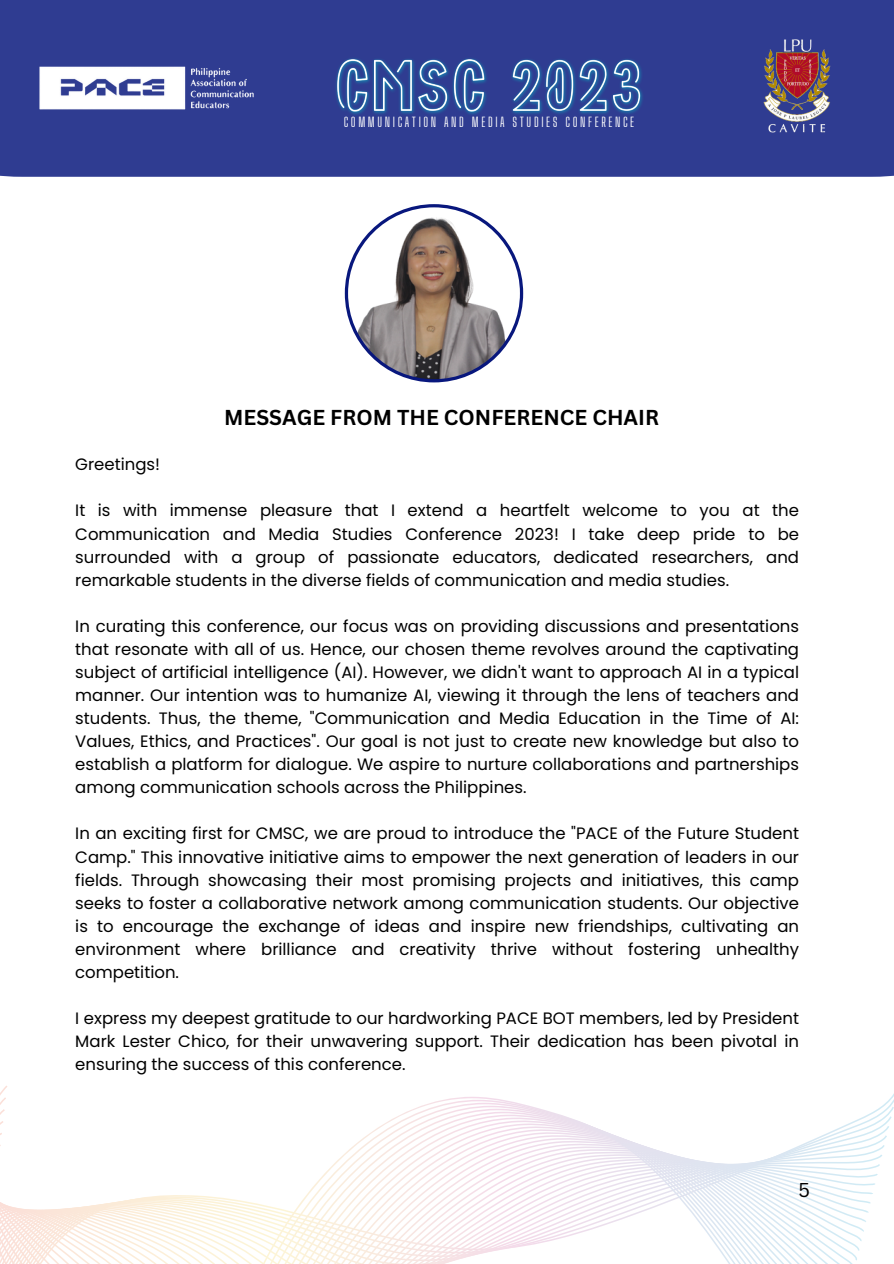
<style>
.page{position:relative;width:894px;height:1264px;background:#fff}
.page>*{position:absolute;margin:0;border:0;box-sizing:border-box;transform-origin:0 0}
.t1{font:700 21px "Canva Sans";color:#000}
.t2{font:19.5px "Canva Sans";color:#000}
.t3{font:16.5px/23.1px "Poppins";color:#000;text-align:justify}
.t4{font:12.9px "Big Shoulders Display";letter-spacing:.2em;color:#fff}
</style>
<div class="page">
<div style="left:0;top:0;width:893px;height:177px;background:#2f3c91"></div>
<img style="left:39px;top:66px;width:215px;height:44px">
<img style="left:763px;top:39px;width:68px;height:94px">
<svg style="left:0;top:1086px;width:820px;height:177px"></svg>
<svg style="left:345px;top:204px;width:178px;height:178px"></svg>
<img style="left:336px;top:58px;width:307px;height:57px">
<p class="t4" style="left:343px;top:114px;width:292px">COMMUNICATION AND MEDIA STUDIES CONFERENCE</p>
<p class="t1" style="left:224px;top:402px;width:436px">MESSAGE FROM THE CONFERENCE CHAIR</p>
<p class="t3" style="left:75px;top:453px;width:86px">Greetings!</p>
<h2 class="t3" style="left:75px;top:499px;width:725px">It is with immense pleasure that I extend a heartfelt welcome to you at the Communication and Media Studies Conference 2023! I take deep pride to be surrounded with a group of passionate educators, dedicated researchers, and remarkable students in the diverse fields of communication and media studies.</h2>
<p class="t3" style="left:75px;top:614px;width:725px">In curating this conference, our focus was on providing discussions and presentations that resonate with all of us. Hence, our chosen theme revolves around the captivating subject of artificial intelligence (AI). However, we didn't want to approach AI in a typical manner. Our intention was to humanize AI, viewing it through the lens of teachers and students. Thus, the theme, "Communication and Media Education in the Time of AI:<br>Values, Ethics, and Practices". Our goal is not just to create new knowledge but also to establish a platform for dialogue. We aspire to nurture collaborations and partnerships among communication schools across the Philippines.</p>
<p class="t3" style="left:75px;top:822px;width:725px">In an exciting first for CMSC, we are proud to introduce the "PACE of the Future Student Camp." This innovative initiative aims to empower the next generation of leaders in our fields. Through showcasing their most promising projects and initiatives, this camp seeks to foster a collaborative network among communication students. Our objective is to encourage the exchange of ideas and inspire new friendships, cultivating an environment where brilliance and creativity thrive without fostering unhealthy competition.</p>
<p class="t3" style="left:75px;top:1006px;width:725px">I express my deepest gratitude to our hardworking PACE BOT members, led by President Mark Lester Chico, for their unwavering support. Their dedication has been pivotal in ensuring the success of this conference.</p>
<p class="t2" style="left:798px;top:1175px;width:13px">5</p>
</div>
